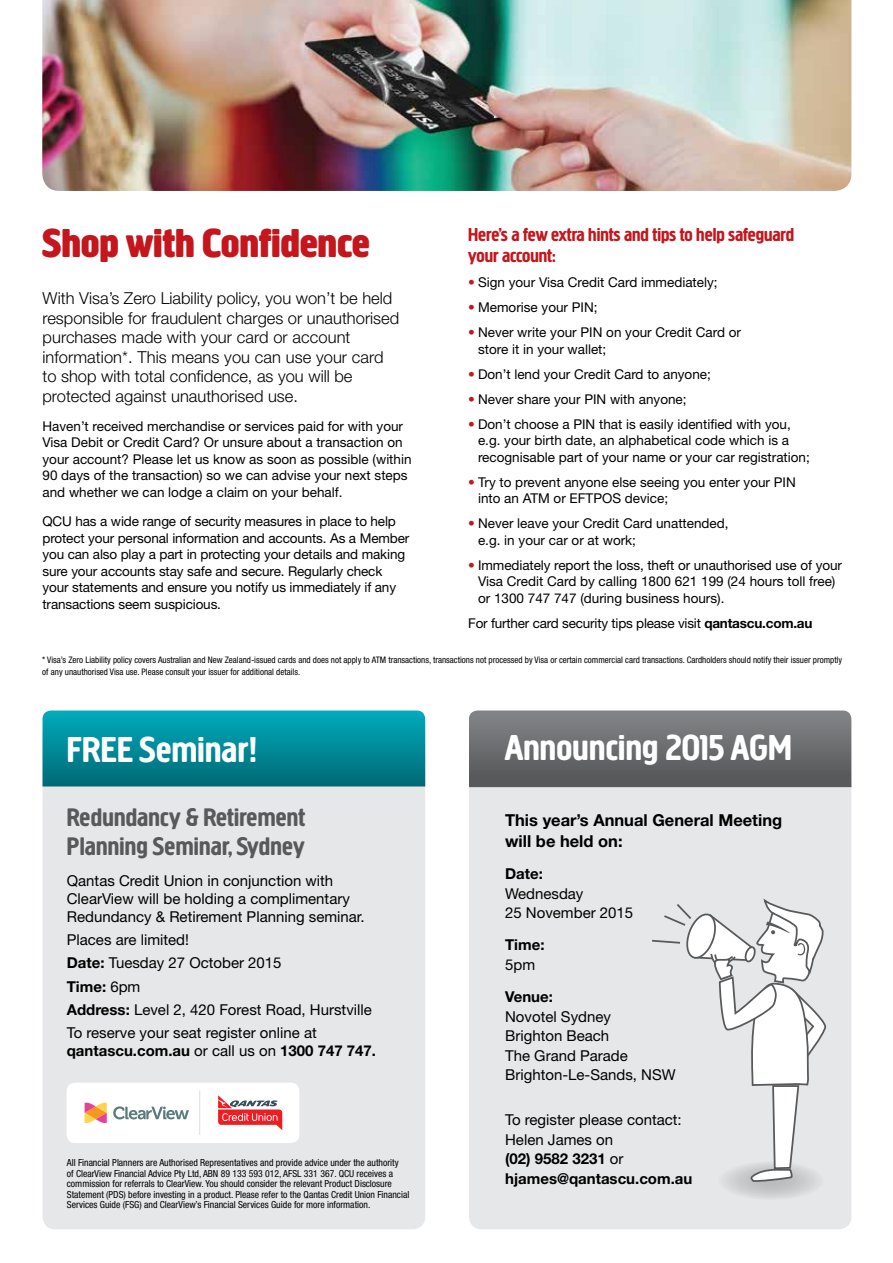
<style>
.page{position:relative;width:893px;height:1263px;background:#fff}
.page>*{position:absolute;margin:0;border:0;box-sizing:border-box;transform-origin:0 0}
.t1{font:700 42px "Creighton";letter-spacing:.01em;color:#c4161c}
.t2{font:37.5px "Creighton";letter-spacing:.01em;color:#fff}
.t3{font:26.4px/28.2px "Creighton";letter-spacing:.01em;color:#58595b}
.t4{font:19.5px/21px "Creighton";color:#c4161c}
.t5{font:300 16.5px/19.5px "Helvetica Neue";color:#000}
.t6{font:700 16.5px/21px "Helvetica Neue";color:#000}
.t7{font:15px/19.5px "Helvetica Neue";color:#000}
.t8{font:700 15px "Helvetica Neue";color:#000}
.t9{font:13.5px/16.5px "Helvetica Neue";color:#000}
.t10{font:condensed 9.75px/10.5px "Helvetica Neue";color:#000}
.t11{font:condensed 9px/12px "Helvetica Neue";color:#000}
.s1{color:#c4161c}
.s2{font-weight:700}
.s3{font-weight:400}
</style>
<div class="page">
<div style="left:469px;top:771px;width:382px;height:458px;background:#e6e7e8;border-radius:13px"></div>
<svg style="left:469px;top:710px;width:382px;height:77px;background:#6c6d6f"></svg>
<div style="left:43px;top:722px;width:382px;height:507px;background:#e6e7e8;border-radius:13px"></div>
<svg style="left:717px;top:1161px;width:108px;height:39px"></svg>
<svg style="left:43px;top:710px;width:382px;height:76px;background:#028b99"></svg>
<svg style="left:652px;top:899px;width:174px;height:285px"></svg>
<div style="left:67px;top:1083px;width:232px;height:60px;background:#fff;border-radius:9px"></div>
<svg style="left:85px;top:1103px;width:22px;height:20px"></svg>
<svg style="left:113px;top:1106px;width:76px;height:13px"></svg>
<svg style="left:218px;top:1095px;width:64px;height:35px"></svg>
<hr style="left:199px;top:1090px;width:1px;height:45px;background:#bcbec0">
<img style="left:42px;top:0;width:809px;height:191px">
<h1 class="t1" style="left:43px;top:218px;width:329px">Shop with Confidence</h1>
<p class="t5" style="left:43px;top:288px;width:358px">With Visa’s Zero Liability policy, you won’t be held responsible for fraudulent charges or unauthorised purchases made with your card or account information*. This means you can use your card to shop with total confidence, as you will be protected against unauthorised use.</p>
<p class="t9" style="left:43px;top:418px;width:371px">Haven’t received merchandise or services paid for with your Visa Debit or Credit Card? Or unsure about a transaction on your account? Please let us know as soon as possible (within 90 days of the transaction) so we can advise your next steps and whether we can lodge a claim on your behalf.</p>
<p class="t9" style="left:43px;top:513px;width:368px">QCU has a wide range of security measures in place to help protect your personal information and accounts. As a Member you can also play a part in protecting your details and making sure your accounts stay safe and secure. Regularly check your statements and ensure you notify us immediately if any transactions seem suspicious.</p>
<h3 class="t4" style="left:468px;top:224px;width:327px">Here’s a few extra hints and tips to help safeguard your account:</h3>
<p class="t9" style="left:468px;top:274px;width:251px"><span class="s1">•</span> Sign your Visa Credit Card immediately;</p>
<p class="t9" style="left:468px;top:299px;width:131px"><span class="s1">•</span> Memorise your PIN;</p>
<p class="t9" style="left:478px;top:324px;width:264px;text-indent:-10px"><span class="s1">•</span> Never write your PIN on your Credit Card or store it in your wallet;</p>
<p class="t9" style="left:468px;top:366px;width:244px"><span class="s1">•</span> Don’t lend your Credit Card to anyone;</p>
<p class="t9" style="left:468px;top:391px;width:220px"><span class="s1">•</span> Never share your PIN with anyone;</p>
<p class="t9" style="left:478px;top:416px;width:333px;text-indent:-10px"><span class="s1">•</span> Don’t choose a PIN that is easily identified with you, e.g. your birth date, an alphabetical code which is a recognisable part of your name or your car registration;</p>
<p class="t9" style="left:478px;top:474px;width:319px;text-indent:-10px"><span class="s1">•</span> Try to prevent anyone else seeing you enter your PIN into an ATM or EFTPOS device;</p>
<p class="t9" style="left:478px;top:515px;width:252px;text-indent:-10px"><span class="s1">•</span> Never leave your Credit Card unattended, e.g. in your car or at work;</p>
<p class="t9" style="left:478px;top:557px;width:365px;text-indent:-10px"><span class="s1">•</span> Immediately report the loss, theft or unauthorised use of your<br>Visa Credit Card by calling 1800 621 199 (24 hours toll free) or 1300 747 747 (during business hours).</p>
<p class="t9" style="left:468px;top:615px;width:346px">For further card security tips please visit <span class="s2">qantascu.com.au</span></p>
<p class="t11" style="left:42px;top:653px;width:801px">* Visa’s Zero Liability policy covers Australian and New Zealand-issued cards and does not apply to ATM transactions, transactions not processed by Visa or certain commercial card transactions. Cardholders should notify their issuer promptly of any unauthorised Visa use. Please consult your issuer for additional details.</p>
<h2 class="t2" style="left:67px;top:727px;width:192px">FREE Seminar!</h2>
<h3 class="t3" style="left:67px;top:803px;width:240px">Redundancy &amp; Retirement<br>Planning Seminar, Sydney</h3>
<p class="t7" style="left:67px;top:872px;width:299px;line-height:18px">Qantas Credit Union in conjunction with<br>ClearView will be holding a complimentary<br>Redundancy &amp; Retirement Planning seminar.</p>
<p class="t7" style="left:67px;top:928px;width:307px;line-height:23.1px">Places are limited!<br><span class="s2">Date:</span> Tuesday 27 October 2015<br><span class="s2">Time:</span> 6pm<br><span class="s2">Address:</span> Level 2, 420 Forest Road, Hurstville<br>To reserve your seat register online at</p>
<p class="t8" style="left:67px;top:1041px;width:311px">qantascu.com.au <span class="s3">or call us on</span> 1300 747 747.</p>
<p class="t10" style="left:67px;top:1157px;width:344px">All Financial Planners are Authorised Representatives and provide advice under the authority<br>of ClearView Financial Advice Pty Ltd, ABN 89 133 593 012, AFSL 331 367. QCU receives a commission for referrals to ClearView. You should consider the relevant Product Disclosure Statement (PDS) before investing in a product. Please refer to the Qantas Credit Union Financial Services Guide (FSG) and ClearView’s Financial Services Guide for more information.</p>
<h2 class="t2" style="left:505px;top:726px;width:288px">Announcing 2015 AGM</h2>
<p class="t6" style="left:505px;top:809px;width:279px">This year’s Annual General Meeting will be held on:</p>
<p class="t8" style="left:505px;top:864px;width:39px">Date:</p>
<p class="t7" style="left:505px;top:883px;width:130px">Wednesday<br>25 November 2015</p>
<p class="t8" style="left:505px;top:936px;width:41px">Time:</p>
<p class="t7" style="left:505px;top:955px;width:32px">5pm</p>
<p class="t8" style="left:505px;top:987px;width:49px">Venue:</p>
<p class="t7" style="left:505px;top:1006px;width:172px">Novotel Sydney<br>Brighton Beach<br>The Grand Parade<br>Brighton-Le-Sands, NSW</p>
<p class="t7" style="left:505px;top:1110px;width:189px">To register please contact:<br>Helen James on<br><span class="s2">(02) 9582 3231</span> or <span class="s2">hjames@qantascu.com.au</span></p>
</div>
